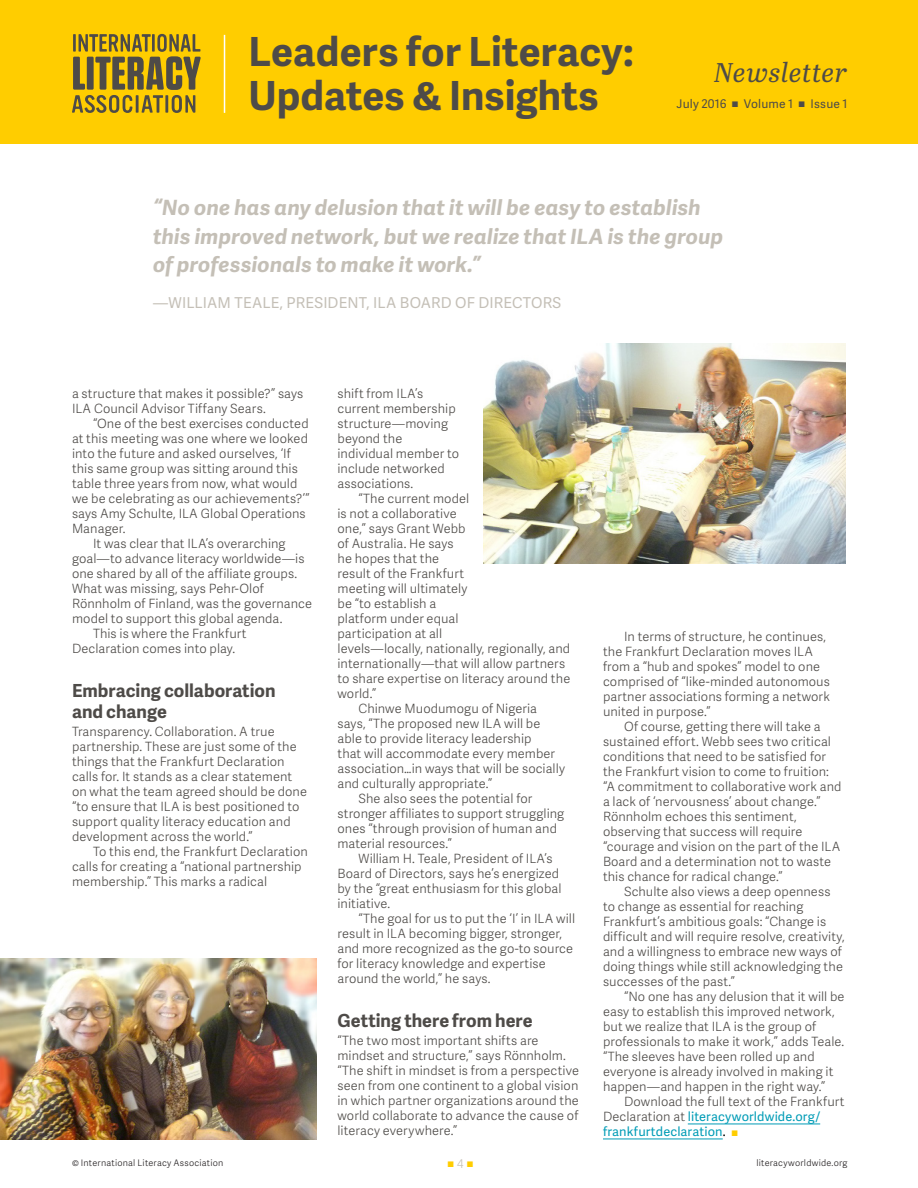
<style>
.page{position:relative;width:918px;height:1188px;background:#fff}
.page>*{position:absolute;margin:0;border:0;box-sizing:border-box;transform-origin:0 0}
.t1{font:700 40.05px/44px "Adelle Sans";letter-spacing:.005em;color:#4e4b48}
.t2{font:italic 27px "Abril Text";letter-spacing:.015em;color:#4e4b48}
.BC_no_indent{font:italic 700 21px/28.5px "Adelle Sans";letter-spacing:.01em;color:#c4bfb6}
.Subhead_2{font:700 18px/21px "Adelle Sans";color:#4e4b48}
.BC_no_indent-2{font:15px "Adelle Sans";letter-spacing:.01em;color:#c4bfb6}
.BC{font:300 12.75px/15px "Adelle Sans";letter-spacing:.005em;color:#4e4b48}
.BC_no_indent-3{font:300 12.75px/15px "Adelle Sans";letter-spacing:.005em;color:#4e4b48}
.t3{font:12px "Adelle Sans";letter-spacing:.01em;color:#4e4b48}
.t4{font:12px "Arial";color:#ffcd00}
.t5{font:300 9px "Adelle Sans";letter-spacing:.025em;color:#231f20}
.s1{font-family:"Arial"}
.s2{font-weight:400;color:#009cb6}
.s3{font-weight:400;color:#000}
.s4{font-family:"Arial";font-weight:400;font-size:12px;color:#ffcd00}
.s5{font-family:"Adelle Sans";font-weight:300;color:#c4bfb6}
</style>
<div class="page">
<div style="left:0;top:0;width:918px;height:144px;background:#ffcd00"></div>
<svg style="left:72px;top:34px;width:129px;height:79px"></svg>
<hr style="left:224px;top:35px;width:1px;height:78px;background:#fff">
<hr style="left:688px;top:1124px;width:132px;height:1px;background:#009cb6">
<hr style="left:603px;top:1139px;width:120px;height:1px;background:#009cb6">
<img style="left:0;top:958px;width:317px;height:181px">
<img style="left:483px;top:344px;width:363px;height:220px">
<h1 class="t1" style="left:248px;top:28px;width:387px">Leaders for Literacy:<br>Updates &amp; Insights</h1>
<h2 class="t2" style="left:714px;top:53px;width:135px">Newsletter</h2>
<p class="t3" style="left:677px;top:96px;width:172px">July 2016 <span class="s1">■</span> Volume 1 <span class="s1">■</span> Issue 1</p>
<p class="BC_no_indent" style="left:153px;top:193px;width:572px">“No one has any delusion that it will be easy to establish this improved network, but we realize that ILA is the group of professionals to make it work.”</p>
<p class="BC_no_indent-2" style="left:153px;top:292px;width:410px">—WILLIAM TEALE, PRESIDENT, ILA BOARD OF DIRECTORS</p>
<p class="BC_no_indent-3" style="left:72px;top:386px;width:233px">a structure that makes it possible?” says<br>ILA Council Advisor Tiffany Sears.</p>
<p class="BC" style="left:72px;top:416px;width:239px;text-indent:21px">“One of the best exercises conducted at this meeting was one where we looked into the future and asked ourselves, ‘If this same group was sitting around this table three years from now, what would we be celebrating as our achievements?’” says Amy Schulte, ILA Global Operations Manager.</p>
<p class="BC" style="left:72px;top:536px;width:242px;text-indent:21px">It was clear that ILA’s overarching goal—to advance literacy worldwide—is one shared by all of the affiliate groups.<br>What was missing, says Pehr-Olof Rönnholm of Finland, was the governance model to support this global agenda.</p>
<p class="BC" style="left:72px;top:626px;width:176px;text-indent:21px">This is where the Frankfurt<br>Declaration comes into play.</p>
<p class="Subhead_2" style="left:72px;top:679px;width:205px">Embracing collaboration and change</p>
<p class="BC_no_indent-3" style="left:72px;top:723px;width:237px">Transparency. Collaboration. A true partnership. These are just some of the things that the Frankfurt Declaration calls for. It stands as a clear statement on what the team agreed should be done “to ensure that ILA is best positioned to support quality literacy education and development across the world.”</p>
<p class="BC" style="left:72px;top:843px;width:237px;text-indent:21px">To this end, the Frankfurt Declaration calls for creating a “national partnership membership.” This marks a radical</p>
<p class="BC" style="left:338px;top:386px;width:123px">shift from ILA’s current membership structure—moving beyond the individual member to include networked associations.</p>
<p class="BC" style="left:338px;top:491px;width:234px;text-indent:21px">“The current model<br>is not a collaborative<br>one,” says Grant Webb<br>of Australia. He says<br>he hopes that the<br>result of the Frankfurt<br>meeting will ultimately<br>be “to establish a<br>platform under equal<br>participation at all<br>levels—locally, nationally, regionally, and internationally—that will allow partners to share expertise on literacy around the world.”</p>
<p class="BC" style="left:338px;top:701px;width:229px;text-indent:21px">Chinwe Muodumogu of Nigeria says, “The proposed new ILA will be able to provide literacy leadership<br>that will accommodate every member association…in ways that will be socially and culturally appropriate.”</p>
<p class="BC" style="left:338px;top:791px;width:228px;text-indent:21px">She also sees the potential for stronger affiliates to support struggling ones “through provision of human and material resources.”</p>
<p class="BC" style="left:338px;top:851px;width:225px;text-indent:21px">William H. Teale, President of ILA’s<br>Board of Directors, says he’s energized by the “great enthusiasm for this global initiative.</p>
<p class="BC" style="left:338px;top:911px;width:239px;text-indent:21px">“The goal for us to put the ‘I’ in ILA will result in ILA becoming bigger, stronger, and more recognized as the go-to source for literacy knowledge and expertise around the world,” he says.</p>
<p class="Subhead_2" style="left:338px;top:1009px;width:197px">Getting there from here</p>
<p class="BC_no_indent-3" style="left:338px;top:1032px;width:243px">“The two most important shifts are mindset and structure,” says Rönnholm. “The shift in mindset is from a perspective seen from one continent to a global vision in which partner organizations around the world collaborate to advance the cause of literacy everywhere.”</p>
<p class="BC" style="left:603px;top:629px;width:228px;text-indent:21px">In terms of structure, he continues, the Frankfurt Declaration moves ILA from a “hub and spokes” model to one comprised of “like-minded autonomous partner associations forming a network united in purpose.”</p>
<p class="BC" style="left:603px;top:719px;width:240px;text-indent:21px">Of course, getting there will take a sustained effort. Webb sees two critical conditions that need to be satisfied for the Frankfurt vision to come to fruition: “A commitment to collaborative work and a lack of ‘nervousness’ about change.” Rönnholm echoes this sentiment, observing that success will require “courage and vision on the part of the ILA Board and a determination not to waste this chance for radical change.”</p>
<p class="BC" style="left:603px;top:884px;width:243px;text-indent:21px">Schulte also views a deep openness to change as essential for reaching Frankfurt’s ambitious goals: “Change is difficult and will require resolve, creativity, and a willingness to embrace new ways of doing things while still acknowledging the successes of the past.”</p>
<p class="BC" style="left:603px;top:989px;width:243px;text-indent:21px">“No one has any delusion that it will be easy to establish this improved network, but we realize that ILA is the group of professionals to make it work,” adds Teale. “The sleeves have been rolled up and everyone is already involved in making it happen—and happen in the right way.”</p>
<p class="BC" style="left:603px;top:1094px;width:243px;text-indent:21px">Download the full text of the Frankfurt<br>Declaration at <span class="s2">literacyworldwide.org/ frankfurtdeclaration</span><span class="s3">.</span> <span class="s4">■</span></p>
<p class="t5" style="left:72px;top:1156px;width:153px">© International Literacy Association</p>
<p class="t5" style="left:756px;top:1156px;width:93px">literacyworldwide.org</p>
<p class="t4" style="left:447px;top:1155px;width:28px">■ <span class="s5">4</span> ■</p>
</div>
